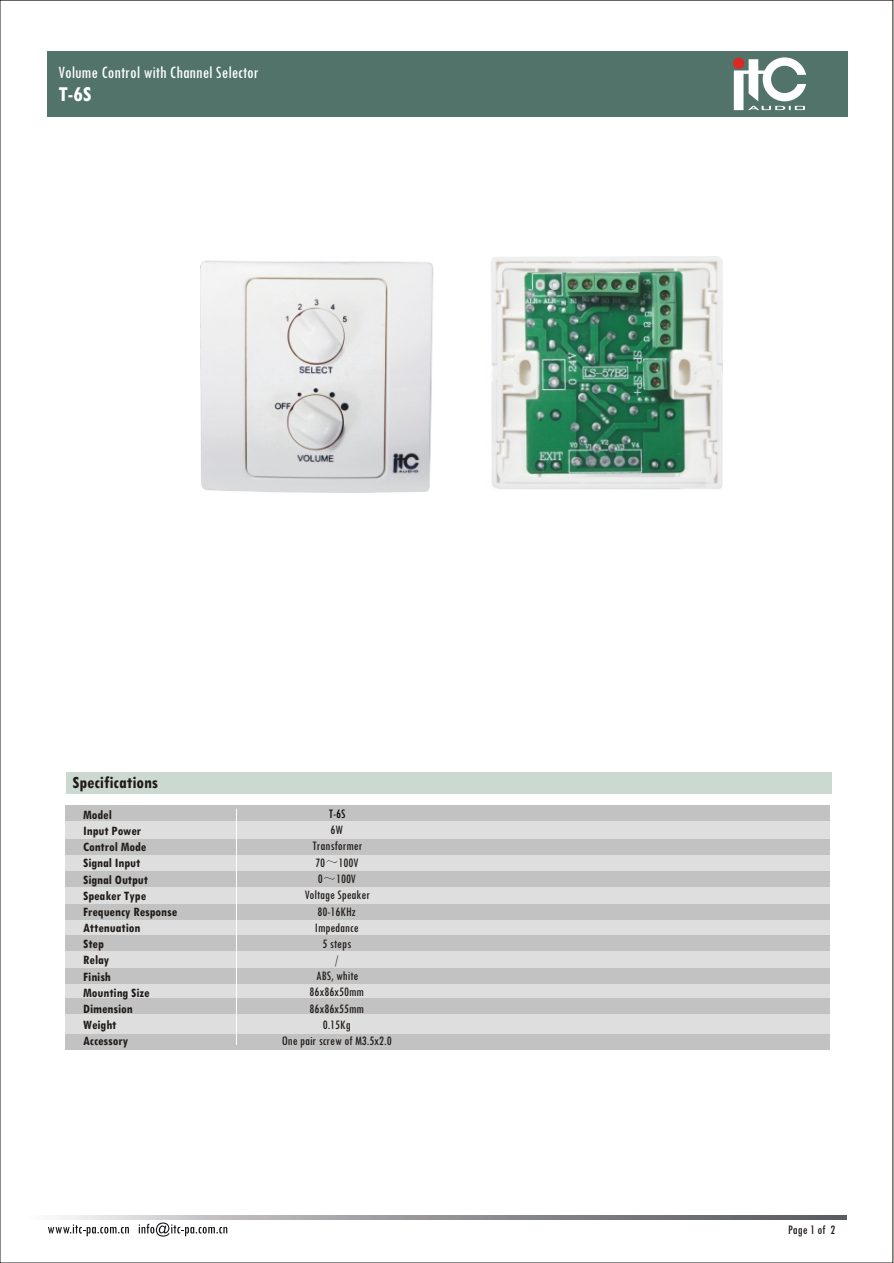
<style>
.page{position:relative;width:894px;height:1263px;background:#fff}
.page>*{position:absolute;margin:0;border:0;box-sizing:border-box;transform-origin:0 0}
.t1{font:700 22.5px "Tw Cen MT Condensed";color:#fff}
.t2{font:18px "Tw Cen MT Condensed";color:#fff}
.t3{font:700 18px "Tw Cen MT Condensed";color:#1f1a17}
.t4{font:700 13.5px/16.2px "Tw Cen MT Condensed";color:#1f1a17}
.t5{font:13.5px/16.2px "Tw Cen MT Condensed";color:#1f1a17;text-align:center}
.t6{font:13.5px "Tw Cen MT Condensed";color:#000}
</style>
<div class="page">
<div style="left:65px;top:807px;width:765px;height:240px;background:#dedede"></div>
<div style="left:65px;top:999px;width:765px;height:15px;background:#c2c2c2"></div>
<div style="left:65px;top:1035px;width:764px;height:15px;background:#c2c2c2"></div>
<div style="left:65px;top:968px;width:765px;height:15px;background:#c2c2c2"></div>
<img style="left:61px;top:1216px;width:785px;height:3px">
<svg style="left:48px;top:1224px;width:81px;height:12px"></svg>
<svg style="left:139px;top:1223px;width:88px;height:14px"></svg>
<div style="left:47px;top:51px;width:801px;height:65px;background:#527369"></div>
<svg style="left:734px;top:57px;width:72px;height:53px"></svg>
<div style="left:66px;top:773px;width:765px;height:21px;background:#ccd9d1"></div>
<div style="left:65px;top:806px;width:764px;height:15px;background:#c2c2c2"></div>
<div style="left:65px;top:840px;width:765px;height:15px;background:#c2c2c2"></div>
<div style="left:65px;top:872px;width:765px;height:15px;background:#c2c2c2"></div>
<div style="left:65px;top:905px;width:765px;height:15px;background:#c2c2c2"></div>
<div style="left:65px;top:936px;width:765px;height:15px;background:#c2c2c2"></div>
<hr style="left:236px;top:809px;width:1px;height:236px;background:#fff">
<svg style="left:326px;top:860px;width:11px;height:3px"></svg>
<svg style="left:324px;top:877px;width:11px;height:3px"></svg>
<img style="left:201px;top:257px;width:522px;height:235px">
<h2 class="t2" style="left:59px;top:66px;width:202px">Volume Control with Channel Selector</h2>
<h1 class="t1" style="left:59px;top:86px;width:35px">T-6S</h1>
<h2 class="t3" style="left:73px;top:776px;width:87px">Specifications</h2>
<p class="t4" style="left:83px;top:808px;width:96px">Model<br>Input Power<br>Control Mode<br>Signal Input<br>Signal Output<br>Speaker Type<br>Frequency Response<br>Attenuation<br>Step<br>Relay<br>Finish<br>Mounting Size<br>Dimension<br>Weight<br>Accessory</p>
<p class="t6" style="left:329px;top:809px;width:18px">T-6S</p>
<p class="t5" style="left:282px;top:823px;width:111px">6W<br>Transformer<br>70 100V<br>0 100V<br>Voltage Speaker<br>80-16KHz<br>Impedance<br>5 steps<br>/<br>ABS, white<br>86x86x50mm<br>86x86x55mm<br>0.15Kg<br>One pair screw of M3.5x2.0</p>
<p class="t5" style="left:788px;top:1223px;width:49px">Page 1 of 2</p>
</div>
